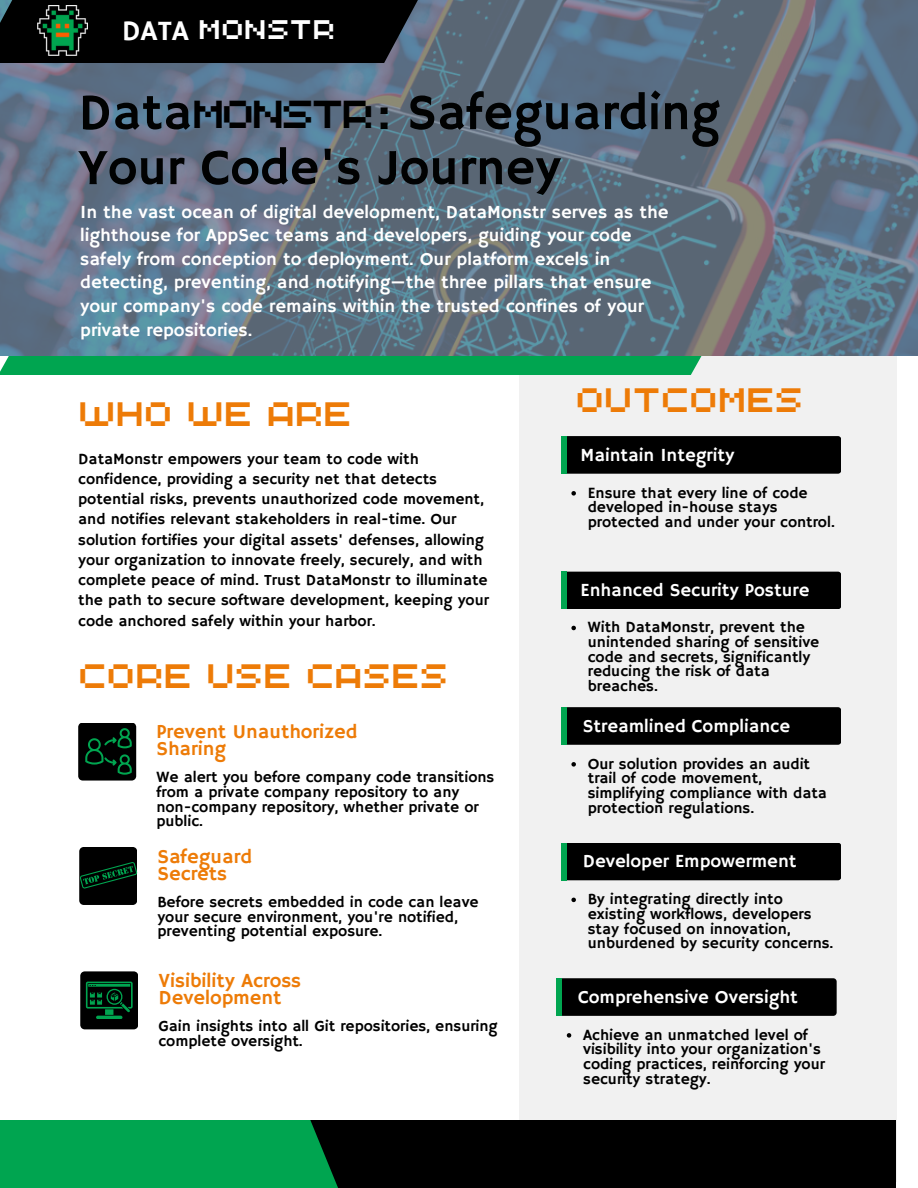
<style>
.page{position:relative;width:918px;height:1188px;background:#fff}
.page>*{position:absolute;margin:0;border:0;box-sizing:border-box;transform-origin:0 0}
.t1{font:50.85px/55.1px "Hammersmith One";color:#010202}
.t2{font:39px "Arcade Gamer";letter-spacing:-.075em;color:#000}
.t3{font:33.9px "Arcade Gamer";color:#ed7b07}
.t4{font:26.85px "Arcade Gamer";letter-spacing:.01em;color:#fff}
.t5{font:19.95px/16.8px "Hammersmith One";color:#ed7b07}
.t6{font:18.45px/23.7px "Hammersmith One";color:#fff}
.t7{font:15.6px/14.7px "Hammersmith One";color:#000}
.s1{font-family:"Hammersmith One";font-size:28.35px}
</style>
<div class="page">
<div style="left:519px;top:0;width:377px;height:1181px;background:#f1f1f1"></div>
<div style="left:234px;top:1120px;width:662px;height:68px;background:#000"></div>
<div style="left:0;top:1120px;width:338px;height:68px;background:#00a550"></div>
<div style="left:561px;top:843px;width:280px;height:37px;background:#000;border-radius:3px"></div>
<div style="left:561px;top:843px;width:6px;height:37px;background:#00a550"></div>
<div style="left:561px;top:707px;width:280px;height:38px;background:#000;border-radius:3px"></div>
<div style="left:561px;top:707px;width:6px;height:38px;background:#00a550"></div>
<div style="left:561px;top:572px;width:280px;height:37px;background:#000;border-radius:3px"></div>
<div style="left:561px;top:572px;width:6px;height:37px;background:#00a550"></div>
<div style="left:561px;top:436px;width:280px;height:38px;background:#000;border-radius:3px"></div>
<div style="left:561px;top:436px;width:6px;height:38px;background:#00a550"></div>
<svg style="left:0;top:356px;width:897px;height:19px;fill:#00a550"></svg>
<svg style="left:0;top:0;width:918px;height:356px;background:#607486"></svg>
<div style="left:0;top:0;width:459px;height:63px;background:#000"></div>
<div style="left:557px;top:978px;width:280px;height:38px;background:#000;border-radius:3px"></div>
<div style="left:557px;top:978px;width:5px;height:38px;background:#00a550"></div>
<img style="left:37px;top:5px;width:51px;height:51px">
<svg style="left:78px;top:723px;width:58px;height:58px;background:#031a0e"></svg>
<svg style="left:79px;top:847px;width:58px;height:58px;background:#021109"></svg>
<svg style="left:80px;top:971px;width:58px;height:58px;background:#032413"></svg>
<svg style="left:571px;top:898px;width:5px;height:4px"></svg>
<svg style="left:571px;top:762px;width:5px;height:5px"></svg>
<svg style="left:571px;top:491px;width:5px;height:5px"></svg>
<svg style="left:571px;top:626px;width:5px;height:4px"></svg>
<svg style="left:567px;top:1033px;width:4px;height:5px"></svg>
<h5 class="t4" style="left:122px;top:16px;width:215px"><span class="s1">DATA</span> MONSTR</h5>
<p class="t1" style="left:78px;top:88px;width:643px;text-indent:300px">: Safeguarding<br>Your Code's Journey</p>
<p class="t1" style="left:78px;top:88px;width:116px">Data</p>
<p class="t2" style="left:192px;top:95px;width:184px">MONSTR</p>
<h3 class="t6" style="left:80px;top:201px;width:590px">In the vast ocean of digital development, DataMonstr serves as the lighthouse for AppSec teams and developers, guiding your code safely from conception to deployment. Our platform excels in detecting, preventing, and notifying—the three pillars that ensure your company's code remains within the trusted confines of your private repositories.</h3>
<p class="t3" style="left:78px;top:398px;width:275px">WHO WE ARE</p>
<h3 class="t7" style="left:78px;top:449px;width:412px;line-height:20.2px">DataMonstr empowers your team to code with confidence, providing a security net that detects potential risks, prevents unauthorized code movement, and notifies relevant stakeholders in real-time. Our solution fortifies your digital assets' defenses, allowing your organization to innovate freely, securely, and with complete peace of mind. Trust DataMonstr to illuminate the path to secure software development, keeping your code anchored safely within your harbor.</h3>
<p class="t3" style="left:78px;top:660px;width:371px">CORE USE CASES</p>
<h5 class="t5" style="left:156px;top:724px;width:203px">Prevent Unauthorized<br>Sharing</h5>
<p class="t7" style="left:156px;top:771px;width:340px">We alert you before company code transitions from a private company repository to any non-company repository, whether private or public.</p>
<h5 class="t5" style="left:157px;top:849px;width:96px">Safeguard<br>Secrets</h5>
<p class="t7" style="left:157px;top:895px;width:323px">Before secrets embedded in code can leave your secure environment, you're notified, preventing potential exposure.</p>
<h5 class="t5" style="left:158px;top:973px;width:144px">Visibility Across<br>Development</h5>
<p class="t7" style="left:158px;top:1020px;width:341px">Gain insights into all Git repositories, ensuring complete oversight.</p>
<h5 class="t3" style="left:576px;top:383px;width:229px">OUTCOMES</h5>
<h4 class="t6" style="left:581px;top:444px;width:155px">Maintain Integrity</h4>
<p class="t7" style="left:588px;top:486px;width:249px">Ensure that every line of code developed in-house stays protected and under your control.</p>
<h4 class="t6" style="left:581px;top:579px;width:230px">Enhanced Security Posture</h4>
<p class="t7" style="left:588px;top:621px;width:233px">With DataMonstr, prevent the unintended sharing of sensitive code and secrets, significantly reducing the risk of data breaches.</p>
<p class="t6" style="left:583px;top:715px;width:209px">Streamlined Compliance</p>
<h5 class="t7" style="left:588px;top:757px;width:241px">Our solution provides an audit trail of code movement, simplifying compliance with data protection regulations.</h5>
<p class="t6" style="left:583px;top:850px;width:215px">Developer Empowerment</p>
<h3 class="t7" style="left:588px;top:893px;width:247px">By integrating directly into existing workflows, developers stay focused on innovation, unburdened by security concerns.</h3>
<h2 class="t6" style="left:578px;top:986px;width:221px">Comprehensive Oversight</h2>
<p class="t7" style="left:583px;top:1028px;width:243px">Achieve an unmatched level of visibility into your organization's coding practices, reinforcing your security strategy.</p>
</div>
